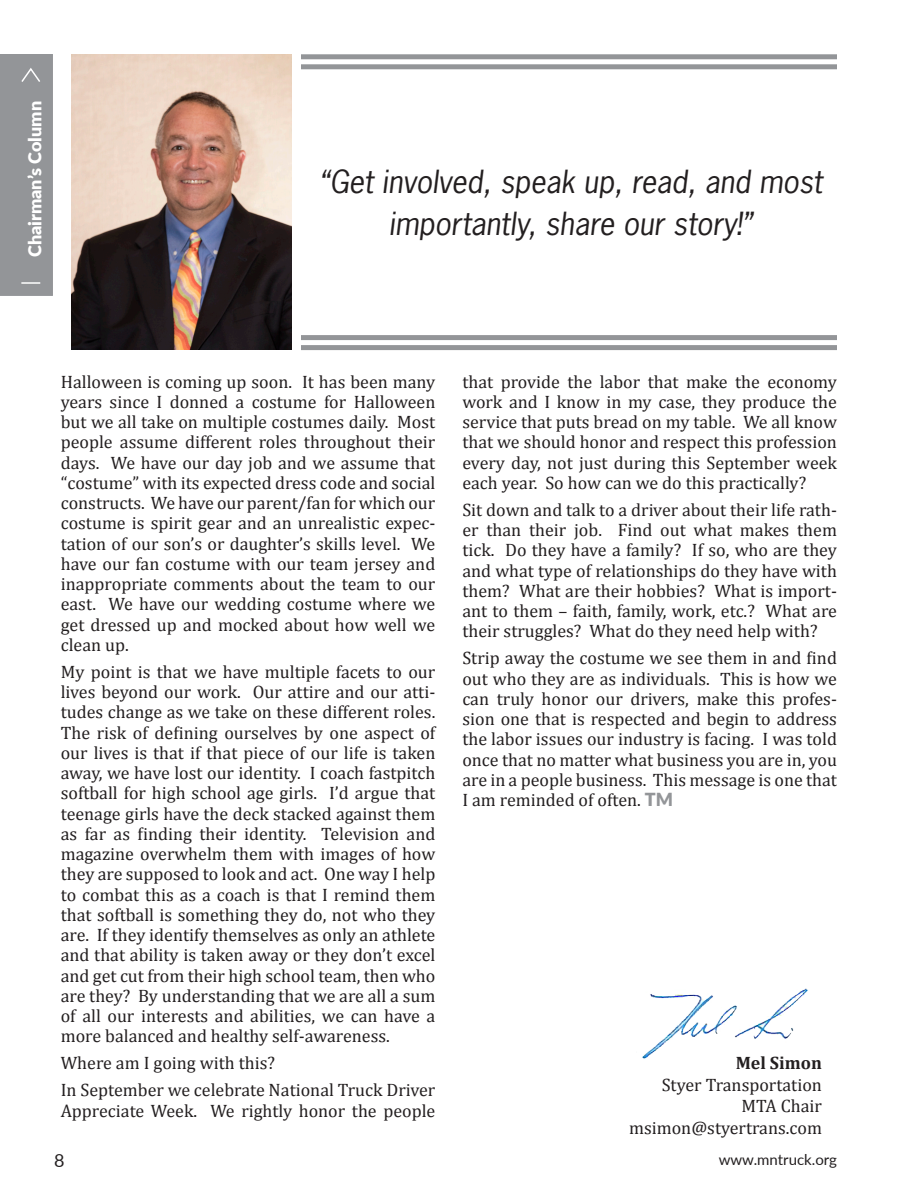
<style>
.page{position:relative;width:918px;height:1188px;background:#fff}
.page>*{position:absolute;margin:0;border:0;box-sizing:border-box;transform-origin:0 0}
.Sidebar_Pull_Quote{font:italic 30px/42px "News Gothic Std";color:#231f20;text-align:center}
.Main_Body_Copy{font:18px/20.2px "Cambria";color:#231f20;text-align:justify}
.t1{font:900 18px "Lato";color:#fff}
.Main_Body_Copy-2{font:700 18px "Cambria";color:#231f20}
.t2{font:18px "Lato";color:#231f20}
.t3{font:15px "Lato";color:#231f20}
.s1{font-family:"Lato";font-weight:900;color:#939598}
</style>
<div class="page">
<div style="left:0;top:54px;width:53px;height:242px;background:#939598"></div>
<div style="left:301px;top:54px;width:536px;height:5px;background:#939598"></div>
<div style="left:301px;top:64px;width:536px;height:5px;background:#939598"></div>
<div style="left:301px;top:335px;width:536px;height:5px;background:#939598"></div>
<div style="left:301px;top:345px;width:536px;height:5px;background:#939598"></div>
<img style="left:71px;top:54px;width:220px;height:296px">
<img style="left:642px;top:988px;width:166px;height:71px">
<p class="t1" style="left:21px;top:257px;width:158px;rotate:-90deg">Chairman’s Column</p>
<p class="Sidebar_Pull_Quote" style="left:319px;top:161px;width:505px">“Get involved, speak up, read, and most importantly, share our story!”</p>
<p class="Main_Body_Copy" style="left:61px;top:371px;width:376px">Halloween is coming up soon. It has been many years since I donned a costume for Halloween but we all take on multiple costumes daily. Most people assume different roles throughout their days. We have our day job and we assume that “costume” with its expected dress code and social constructs. We have our parent/fan for which our costume is spirit gear and an unrealistic expec&shy;tation of our son’s or daughter’s skills level. We have our fan costume with our team jersey and inappropriate comments about the team to our east. We have our wedding costume where we get dressed up and mocked about how well we clean up.</p>
<p class="Main_Body_Copy" style="left:61px;top:662px;width:376px">My point is that we have multiple facets to our lives beyond our work. Our attire and our atti&shy;tudes change as we take on these different roles.<br>The risk of defining ourselves by one aspect of our lives is that if that piece of our life is taken away, we have lost our identity. I coach fastpitch softball for high school age girls. I’d argue that teenage girls have the deck stacked against them as far as finding their identity. Television and magazine overwhelm them with images of how they are supposed to look and act. One way I help to combat this as a coach is that I remind them that softball is something they do, not who they are. If they identify themselves as only an athlete and that ability is taken away or they don’t excel and get cut from their high school team, then who are they? By understanding that we are all a sum of all our interests and abilities, we can have a more balanced and healthy self-awareness.</p>
<p class="Main_Body_Copy" style="left:61px;top:1053px;width:216px">Where am I going with this?</p>
<p class="Main_Body_Copy" style="left:61px;top:1080px;width:376px">In September we celebrate National Truck Driver<br>Appreciate Week. We rightly honor the people</p>
<p class="Main_Body_Copy" style="left:462px;top:371px;width:376px">that provide the labor that make the economy work and I know in my case, they produce the service that puts bread on my table. We all know that we should honor and respect this profession every day, not just during this September week each year. So how can we do this practically?</p>
<p class="Main_Body_Copy" style="left:462px;top:500px;width:376px">Sit down and talk to a driver about their life rath&shy;er than their job. Find out what makes them tick. Do they have a family? If so, who are they and what type of relationships do they have with them? What are their hobbies? What is import&shy;ant to them – faith, family, work, etc.? What are their struggles? What do they need help with?</p>
<p class="Main_Body_Copy" style="left:462px;top:648px;width:376px">Strip away the costume we see them in and find out who they are as individuals. This is how we can truly honor our drivers, make this profes&shy;sion one that is respected and begin to address the labor issues our industry is facing. I was told once that no matter what business you are in, you are in a people business. This message is one that I am reminded of often. <span class="s1">TM</span></p>
<p class="Main_Body_Copy-2" style="left:736px;top:1050px;width:88px">Mel Simon</p>
<p class="Main_Body_Copy" style="left:662px;top:1074px;width:162px">Styer Transportation</p>
<p class="Main_Body_Copy" style="left:742px;top:1096px;width:82px">MTA Chair</p>
<p class="Main_Body_Copy" style="left:629px;top:1118px;width:194px">msimon@styertrans.com</p>
<p class="t2" style="left:54px;top:1148px;width:12px">8</p>
<p class="t3" style="left:719px;top:1148px;width:120px">www.mntruck.org</p>
</div>
